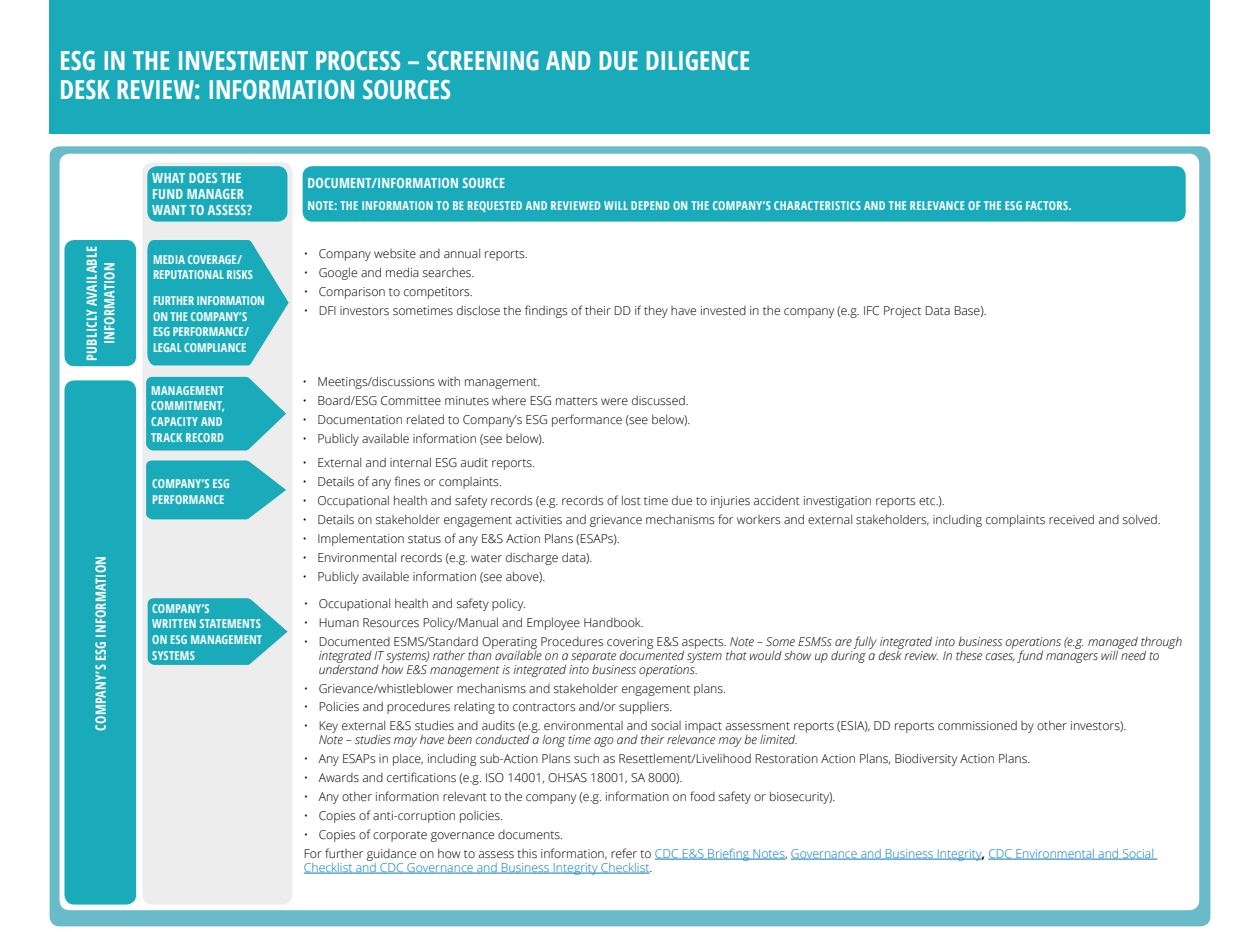
<style>
.page{position:relative;width:1260px;height:945px;background:#fff}
.page>*{position:absolute;margin:0;border:0;box-sizing:border-box;transform-origin:0 0}
.t1{font:700 condensed 26.25px/29.8px "Open Sans";color:#fff}
.t2{font:700 condensed 14px/15.8px "Open Sans";letter-spacing:.02em;color:#fff;text-align:center}
.t3{font:300 12.25px/18.9px "Open Sans";color:#000}
.t4{font:italic 300 12.25px/14px "Open Sans";color:#000}
.t5{font:700 condensed 12.25px/15.8px "Open Sans";letter-spacing:.015em;color:#fff}
.t6{font:300 12.25px "Open Sans";color:#0079bf}
.s1{font-style:normal}
.s2{color:#0079bf}
.s3{font-weight:700}
.s4{color:#000}
</style>
<div class="page">
<div style="left:50px;top:146px;width:1160px;height:780px;background:#6abbc9;border-radius:10px"></div>
<div style="left:60px;top:154px;width:1139px;height:756px;background:#fff;border-radius:10px"></div>
<div style="left:142px;top:162px;width:150px;height:743px;background:#ededed;border-radius:10px"></div>
<div style="left:50px;top:0;width:1160px;height:134px;background:#1aabbb"></div>
<div style="left:303px;top:166px;width:883px;height:56px;background:#1aabbb;border-radius:10px"></div>
<div style="left:147px;top:166px;width:140px;height:56px;background:#1aabbb;border-radius:10px"></div>
<div style="left:64px;top:240px;width:72px;height:126px;background:#1aabbb;border-radius:10px"></div>
<svg style="left:147px;top:240px;width:142px;height:125px;background:#37b4c2"></svg>
<svg style="left:146px;top:377px;width:140px;height:74px;background:#38b4c2"></svg>
<svg style="left:146px;top:460px;width:140px;height:59px;background:#38b4c2"></svg>
<div style="left:64px;top:380px;width:72px;height:525px;background:#1aabbb;border-radius:10px"></div>
<hr style="left:655px;top:859px;width:130px;height:1px;background:#0079bf">
<hr style="left:791px;top:859px;width:191px;height:1px;background:#0079bf">
<hr style="left:988px;top:859px;width:169px;height:1px;background:#0079bf">
<hr style="left:304px;top:873px;width:345px;height:1px;background:#0079bf">
<svg style="left:147px;top:598px;width:141px;height:67px;background:#39b4c2"></svg>
<h1 class="t1" style="left:60px;top:45px;width:692px">ESG IN THE INVESTMENT PROCESS – SCREENING AND DUE DILIGENCE<br>DESK REVIEW: INFORMATION SOURCES</h1>
<p class="t2" style="left:83px;top:361px;width:116px;line-height:17.5px;rotate:-90deg">PUBLICLY AVAILABLE<br>INFORMATION</p>
<p class="t2" style="left:92px;top:731px;width:176px;rotate:-90deg">COMPANY’S ESG INFORMATION</p>
<p class="t2" style="left:152px;top:170px;width:101px;text-align:left">WHAT DOES THE<br>FUND MANAGER<br>WANT TO ASSESS?</p>
<p class="t5" style="left:153px;top:251px;width:101px">MEDIA COVERAGE/<br>REPUTATIONAL RISKS</p>
<p class="t5" style="left:153px;top:292px;width:113px">FURTHER INFORMATION<br>ON THE COMPANY’S<br>ESG PERFORMANCE/<br>LEGAL COMPLIANCE</p>
<p class="t5" style="left:151px;top:382px;width:76px">MANAGEMENT<br>COMMITMENT,<br>CAPACITY AND<br>TRACK RECORD</p>
<p class="t5" style="left:152px;top:475px;width:79px">COMPANY’S ESG<br>PERFORMANCE</p>
<p class="t5" style="left:152px;top:600px;width:111px">COMPANY’S<br>WRITTEN STATEMENTS<br>ON ESG MANAGEMENT<br>SYSTEMS</p>
<p class="t2" style="left:308px;top:175px;width:199px">DOCUMENT/INFORMATION SOURCE</p>
<p class="t5" style="left:308px;top:198px;width:766px">NOTE: THE INFORMATION TO BE REQUESTED AND REVIEWED WILL DEPEND ON THE COMPANY’S CHARACTERISTICS AND THE RELEVANCE OF THE ESG FACTORS.</p>
<p class="t3" style="left:304px;top:244px;width:225px">• Company website and annual reports.</p>
<p class="t3" style="left:304px;top:263px;width:172px">• Google and media searches.</p>
<p class="t3" style="left:304px;top:282px;width:170px">• Comparison to competitors.</p>
<p class="t3" style="left:304px;top:301px;width:684px">• DFI investors sometimes disclose the findings of their DD if they have invested in the company (e.g. IFC Project Data Base).</p>
<p class="t3" style="left:303px;top:372px;width:239px">• Meetings/discussions with management.</p>
<p class="t3" style="left:303px;top:391px;width:388px">• Board/ESG Committee minutes where ESG matters were discussed.</p>
<p class="t3" style="left:303px;top:410px;width:389px">• Documentation related to Company’s ESG performance (see below).</p>
<p class="t3" style="left:303px;top:429px;width:244px">• Publicly available information (see below).</p>
<p class="t3" style="left:303px;top:453px;width:234px">• External and internal ESG audit reports.</p>
<p class="t3" style="left:303px;top:472px;width:201px">• Details of any fines or complaints.</p>
<p class="t3" style="left:303px;top:491px;width:644px">• Occupational health and safety records (e.g. records of lost time due to injuries accident investigation reports etc.).</p>
<p class="t3" style="left:303px;top:510px;width:860px">• Details on stakeholder engagement activities and grievance mechanisms for workers and external stakeholders, including complaints received and solved.</p>
<p class="t3" style="left:303px;top:529px;width:319px">• Implementation status of any E&amp;S Action Plans (ESAPs).</p>
<p class="t3" style="left:303px;top:548px;width:291px">• Environmental records (e.g. water discharge data).</p>
<p class="t3" style="left:303px;top:567px;width:244px">• Publicly available information (see above).</p>
<p class="t3" style="left:304px;top:593px;width:224px">• Occupational health and safety policy.</p>
<p class="t3" style="left:304px;top:612px;width:341px">• Human Resources Policy/Manual and Employee Handbook.</p>
<p class="t4" style="left:319px;top:634px;width:865px;text-indent:-15px"><span class="s1">• Documented ESMS/Standard Operating Procedures covering E&amp;S aspects.</span> Note – Some ESMSs are fully integrated into business operations (e.g. managed through integrated IT systems) rather than available on a separate documented system that would show up during a desk review. In these cases, fund managers will need to understand how E&amp;S management is integrated into business operations<span class="s1">.</span></p>
<p class="t3" style="left:304px;top:678px;width:424px">• Grievance/whistleblower mechanisms and stakeholder engagement plans.</p>
<p class="t3" style="left:304px;top:697px;width:370px">• Policies and procedures relating to contractors and/or suppliers.</p>
<p class="t3" style="left:304px;top:716px;width:824px">• Key external E&amp;S studies and audits (e.g. environmental and social impact assessment reports (ESIA), DD reports commissioned by other investors).</p>
<p class="t4" style="left:319px;top:733px;width:481px">Note – studies may have been conducted a long time ago and their relevance may be limited.</p>
<p class="t3" style="left:304px;top:749px;width:728px">• Any ESAPs in place, including sub-Action Plans such as Resettlement/Livelihood Restoration Action Plans, Biodiversity Action Plans.</p>
<p class="t3" style="left:304px;top:768px;width:380px">• Awards and certifications (e.g. ISO 14001, OHSAS 18001, SA 8000).</p>
<p class="t3" style="left:304px;top:787px;width:533px">• Any other information relevant to the company (e.g. information on food safety or biosecurity).</p>
<p class="t3" style="left:304px;top:806px;width:201px">• Copies of anti-corruption policies.</p>
<p class="t3" style="left:304px;top:825px;width:852px">• Copies of corporate governance documents.<br>For further guidance on how to assess this information, refer to <span class="s2">CDC E&amp;S Briefing Notes</span>, <span class="s2">Governance and Business Integrity</span><span class="s3">,</span> <span class="s2">CDC Environmental and Social</span></p>
<p class="t6" style="left:304px;top:859px;width:350px">Checklist and CDC Governance and Business Integrity Checklist<span class="s4">.</span></p>
</div>
